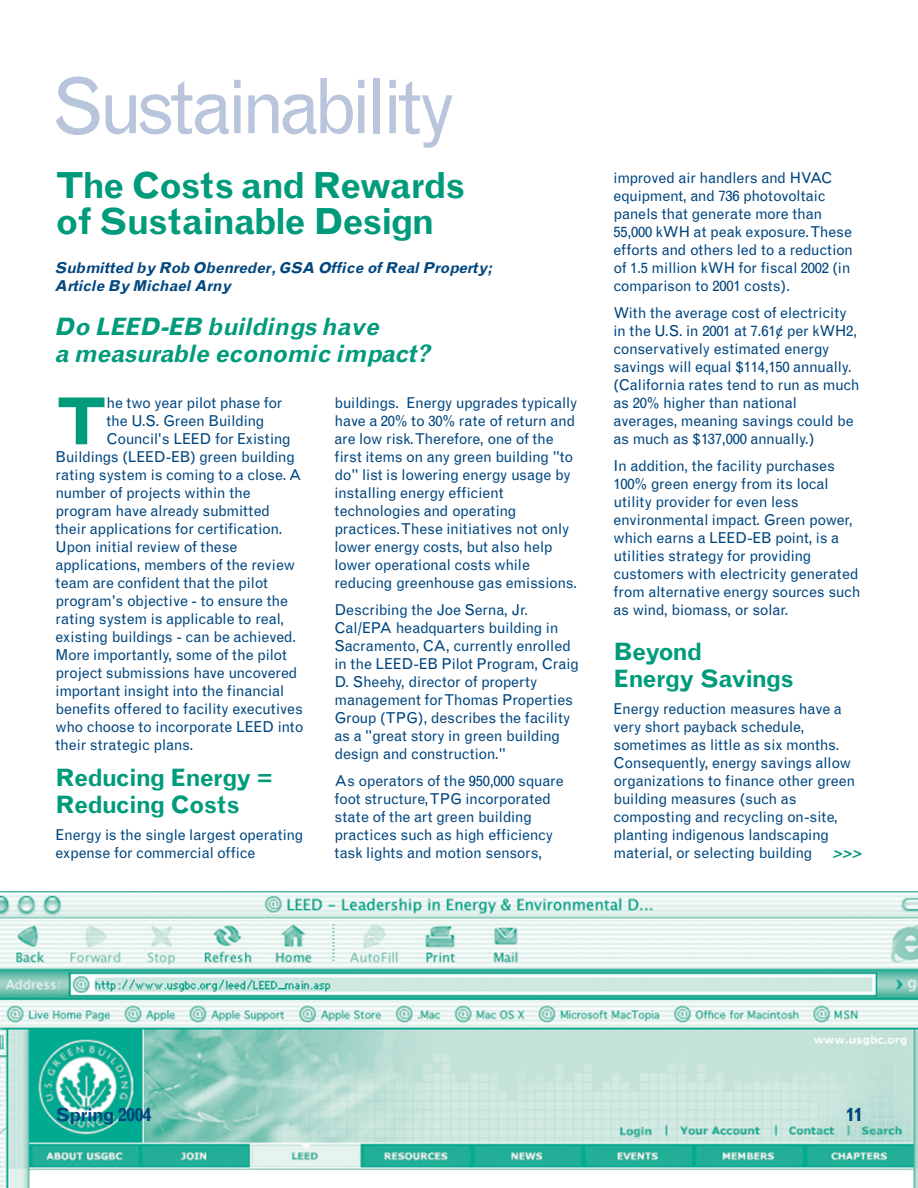
<style>
.page{position:relative;width:918px;height:1188px;background:#fff}
.page>*{position:absolute;margin:0;border:0;box-sizing:border-box;transform-origin:0 0}
.t1{font:76.5px "Grotesque";letter-spacing:-.075em;color:#b9c5dc}
.t2{font:700 64.95px "Grotesque";color:#009b7b}
.t3{font:700 36px/36px "Grotesque";letter-spacing:-.035em;color:#009b7b}
.t4{font:italic 700 24px/27px "Grotesque";letter-spacing:-.025em;color:#009b7b}
.t5{font:700 24px/27px "Grotesque";letter-spacing:-.05em;color:#009b7b}
.t6{font:700 18px "Grotesque";letter-spacing:-.025em;color:#00467f}
.t7{font:15px/18px "Grotesque";letter-spacing:-.015em;color:#00467f}
.t8{font:italic 700 15px/18px "Grotesque";letter-spacing:-.02em;color:#00467f}
.t9{font:italic 700 15px "Grotesque";color:#009b7b}
</style>
<div class="page">
<img style="left:0;top:891px;width:918px;height:297px">
<div style="left:36px;top:1170px;width:873px;height:18px;background:#fff"></div>
<h1 class="t1" style="left:51px;top:78px;width:406px">Sustainability</h1>
<h3 class="t3" style="left:56px;top:171px;width:411px">The Costs and Rewards of Sustainable Design</h3>
<p class="t8" style="left:56px;top:260px;width:439px">Submitted by Rob Obenreder, GSA Office of Real Property;<br>Article By Michael Arny</p>
<h3 class="t4" style="left:56px;top:315px;width:378px">Do LEED-EB buildings have<br>a measurable economic impact?</h3>
<h2 class="t2" style="left:56px;top:397px;width:54px">T</h2>
<p class="t7" style="left:106px;top:395px;width:178px">he two year pilot phase for</p>
<p class="t7" style="left:334px;top:395px;width:244px">buildings. Energy upgrades typically have a 20% to 30% rate of return and are low risk. Therefore, one of the first items on any green building "to do" list is lowering energy usage by installing energy efficient technologies and operating practices. These initiatives not only lower energy costs, but also help lower operational costs while reducing greenhouse gas emissions.</p>
<p class="t7" style="left:334px;top:602px;width:246px">Describing the Joe Serna, Jr.<br>Cal/EPA headquarters building in Sacramento, CA, currently enrolled in the LEED-EB Pilot Program, Craig D. Sheehy, director of property management for Thomas Properties Group (TPG), describes the facility as a "great story in green building design and construction."</p>
<p class="t7" style="left:334px;top:773px;width:231px">As operators of the 950,000 square foot structure, TPG incorporated state of the art green building practices such as high efficiency task lights and motion sensors,</p>
<p class="t7" style="left:106px;top:413px;width:159px">the U.S. Green Building</p>
<p class="t7" style="left:106px;top:431px;width:186px">Council's LEED for Existing</p>
<p class="t7" style="left:56px;top:449px;width:241px">Buildings (LEED-EB) green building</p>
<p class="t7" style="left:56px;top:467px;width:248px">rating system is coming to a close. A</p>
<p class="t7" style="left:56px;top:485px;width:197px">number of projects within the</p>
<p class="t7" style="left:56px;top:503px;width:216px">program have already submitted</p>
<p class="t7" style="left:56px;top:521px;width:229px">their applications for certification.</p>
<p class="t7" style="left:56px;top:539px;width:184px">Upon initial review of these</p>
<p class="t7" style="left:56px;top:557px;width:241px">applications, members of the review</p>
<p class="t7" style="left:56px;top:575px;width:214px">team are confident that the pilot</p>
<p class="t7" style="left:56px;top:593px;width:234px">program's objective - to ensure the</p>
<p class="t7" style="left:56px;top:611px;width:230px">rating system is applicable to real,</p>
<p class="t7" style="left:56px;top:629px;width:242px">existing buildings - can be achieved.</p>
<p class="t7" style="left:56px;top:647px;width:233px">More importantly, some of the pilot</p>
<p class="t7" style="left:56px;top:665px;width:244px">project submissions have uncovered</p>
<p class="t7" style="left:56px;top:683px;width:230px">important insight into the financial</p>
<p class="t7" style="left:56px;top:701px;width:249px">benefits offered to facility executives</p>
<p class="t7" style="left:56px;top:719px;width:250px">who choose to incorporate LEED into</p>
<p class="t7" style="left:56px;top:737px;width:140px">their strategic plans.</p>
<h3 class="t5" style="left:56px;top:766px;width:219px">Reducing Energy =<br>Reducing Costs</h3>
<p class="t7" style="left:56px;top:827px;width:250px">Energy is the single largest operating expense for commercial office</p>
<p class="t7" style="left:614px;top:170px;width:241px">improved air handlers and HVAC equipment, and 736 photovoltaic panels that generate more than<br>55,000 kWH at peak exposure. These efforts and others led to a reduction of 1.5 million kWH for fiscal 2002 (in comparison to 2001 costs).</p>
<p class="t7" style="left:614px;top:305px;width:248px">With the average cost of electricity in the U.S. in 2001 at 7.61¢ per kWH2, conservatively estimated energy savings will equal $114,150 annually. (California rates tend to run as much as 20% higher than national averages, meaning savings could be as much as $137,000 annually.)</p>
<p class="t7" style="left:614px;top:458px;width:249px">In addition, the facility purchases 100% green energy from its local utility provider for even less environmental impact. Green power, which earns a LEED-EB point, is a utilities strategy for providing customers with electricity generated from alternative energy sources such as wind, biomass, or solar.</p>
<h3 class="t5" style="left:614px;top:640px;width:182px">Beyond<br>Energy Savings</h3>
<p class="t7" style="left:614px;top:701px;width:244px">Energy reduction measures have a very short payback schedule, sometimes as little as six months.<br>Consequently, energy savings allow organizations to finance other green building measures (such as composting and recycling on-site, planting indigenous landscaping material, or selecting building</p>
<p class="t9" style="left:833px;top:848px;width:31px">&gt;&gt;&gt;</p>
<p class="t6" style="left:56px;top:1108px;width:97px">Spring 2004</p>
<p class="t6" style="left:846px;top:1108px;width:18px">11</p>
</div>
